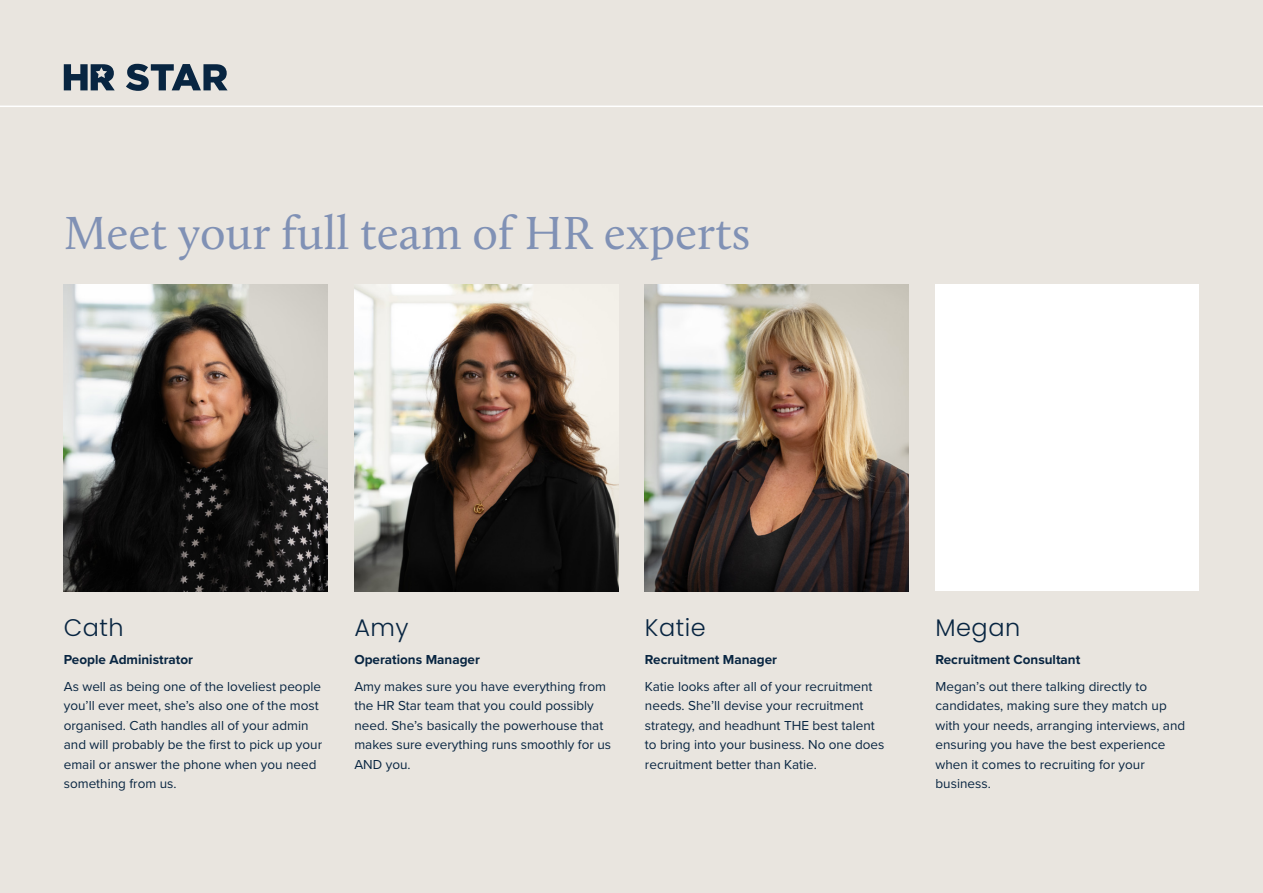
<style>
.page{position:relative;width:1263px;height:893px;background:#e9e5df}
.page>*{position:absolute;margin:0;border:0;box-sizing:border-box;transform-origin:0 0}
.t1{font:48px "Calluna";color:#8091b5}
.t2{font:300 24px "Poppins";letter-spacing:.02em;color:#082541}
.t3{font:13.5px/19.5px "Proxima Nova";color:#082541}
.t4{font:700 13.5px "Proxima Nova";color:#082541}
</style>
<div class="page">
<svg style="left:64px;top:64px;width:51px;height:26px"></svg>
<svg style="left:126px;top:64px;width:102px;height:27px"></svg>
<hr style="left:0;top:106px;width:1263px;height:1px;background:#fff">
<img style="left:64px;top:285px;width:263px;height:306px">
<div style="left:935px;top:285px;width:264px;height:306px;background:#fff"></div>
<img style="left:354px;top:285px;width:264px;height:306px">
<img style="left:645px;top:285px;width:264px;height:306px">
<p class="t1" style="left:64px;top:203px;width:688px">Meet your full team of HR experts</p>
<p class="t2" style="left:64px;top:613px;width:61px">Cath</p>
<p class="t4" style="left:64px;top:650px;width:131px">People Administrator</p>
<p class="t3" style="left:64px;top:676px;width:260px">As well as being one of the loveliest people you’ll ever meet, she’s also one of the most organised. Cath handles all of your admin and will probably be the first to pick up your email or answer the phone when you need something from us.</p>
<p class="t2" style="left:354px;top:613px;width:56px">Amy</p>
<p class="t4" style="left:354px;top:650px;width:127px">Operations Manager</p>
<p class="t3" style="left:354px;top:676px;width:258px">Amy makes sure you have everything from the HR Star team that you could possibly need. She’s basically the powerhouse that makes sure everything runs smoothly for us AND you.</p>
<p class="t2" style="left:645px;top:613px;width:62px">Katie</p>
<p class="t4" style="left:645px;top:650px;width:134px">Recruitment Manager</p>
<p class="t3" style="left:645px;top:676px;width:241px">Katie looks after all of your recruitment needs. She’ll devise your recruitment strategy, and headhunt THE best talent to bring into your business. No one does recruitment better than Katie.</p>
<p class="t2" style="left:935px;top:613px;width:86px">Megan</p>
<p class="t4" style="left:935px;top:650px;width:146px">Recruitment Consultant</p>
<p class="t3" style="left:935px;top:676px;width:251px">Megan’s out there talking directly to candidates, making sure they match up with your needs, arranging interviews, and ensuring you have the best experience when it comes to recruiting for your business.</p>
</div>
